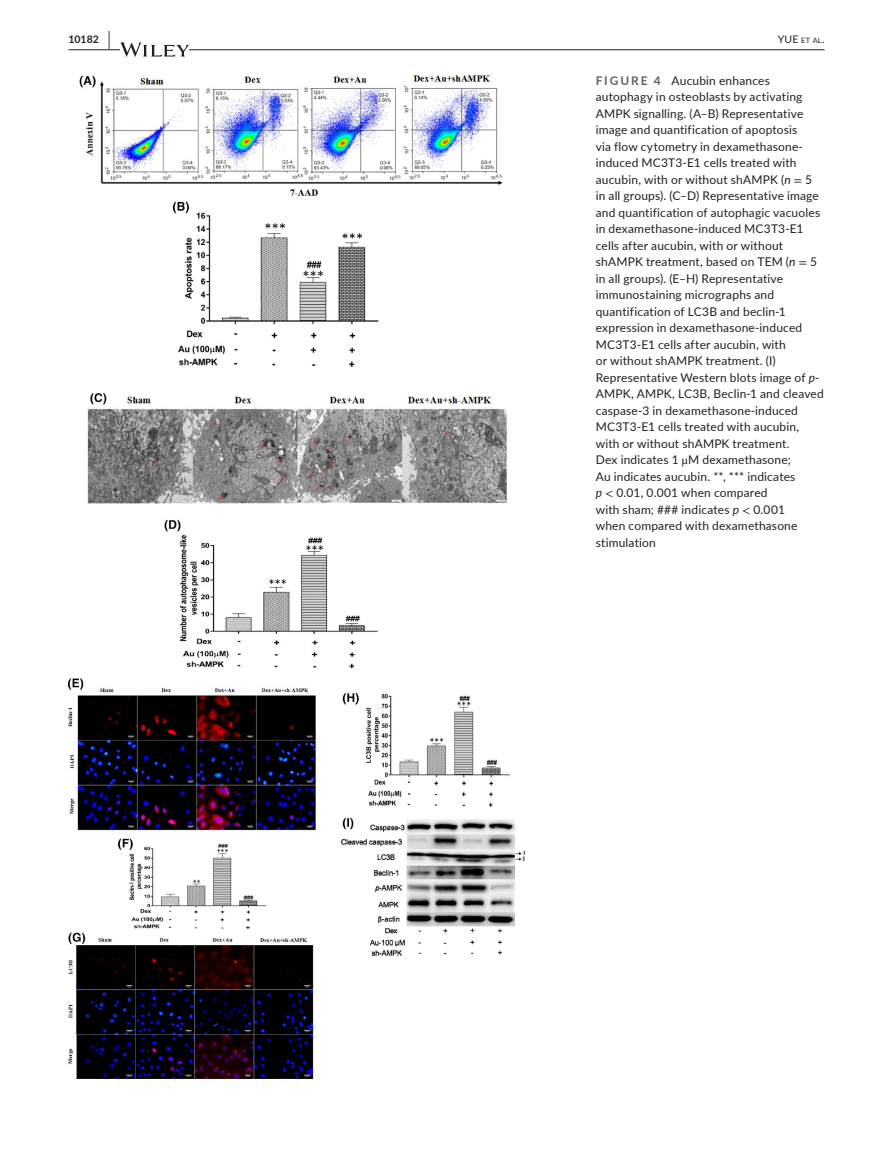
<style>
.page{position:relative;width:893px;height:1174px;background:#fff}
.page>*{position:absolute;margin:0;border:0;box-sizing:border-box;transform-origin:0 0}
.t1{font:12px/16.5px "Lato";letter-spacing:.015em;color:#231f20}
.t2{font:10.5px "Lato";color:#231f20}
.t3{font:700 10.5px "Lato";color:#231f20}
.s1{font-size:19.5px}
.s2{font-size:7.35px}
.s3{font-weight:700;color:#636366}
.s4{font-style:italic}
.s5{font-family:"STIX"}
</style>
<div class="page">
<hr style="left:68px;top:49px;width:756px;height:1px;background:#231f20">
<svg style="left:120px;top:42px;width:69px;height:15px"></svg>
<img style="left:68px;top:75px;width:456px;height:1003px">
<p class="t3" style="left:68px;top:31px;width:43px">10182 <span class="s1">|</span></p>
<p class="t2" style="left:778px;top:31px;width:48px">YUE <span class="s2">et al</span>.</p>
<p class="t1" style="left:596px;top:72px;width:230px"><span class="s3">FIGURE 4</span> Aucubin enhances autophagy in osteoblasts by activating AMPK signalling. (A–B) Representative image and quantification of apoptosis<br>via flow cytometry in dexamethasone&shy;induced MC3T3-E1 cells treated with aucubin, with or without shAMPK (<span class="s4">n</span> <span class="s5">=</span> 5 in all groups). (C–D) Representative image and quantification of autophagic vacuoles in dexamethasone-induced MC3T3-E1 cells after aucubin, with or without shAMPK treatment, based on TEM (<span class="s4">n</span> <span class="s5">=</span> 5 in all groups). (E–H) Representative immunostaining micrographs and quantification of LC3B and beclin-1 expression in dexamethasone-induced MC3T3-E1 cells after aucubin, with<br>or without shAMPK treatment. (I)<br>Representative Western blots image of <span class="s4">p</span>-AMPK, AMPK, LC3B, Beclin-1 and cleaved caspase-3 in dexamethasone-induced MC3T3-E1 cells treated with aucubin, with or without shAMPK treatment.<br>Dex indicates 1 <span class="s5">µ</span>M dexamethasone;<br>Au indicates aucubin. **, *** indicates<br><span class="s4">p</span> <span class="s5">&lt;</span> 0.01, 0.001 when compared<br>with sham; ### indicates <span class="s4">p</span> <span class="s5">&lt;</span> 0.001<br>when compared with dexamethasone stimulation</p>
</div>
